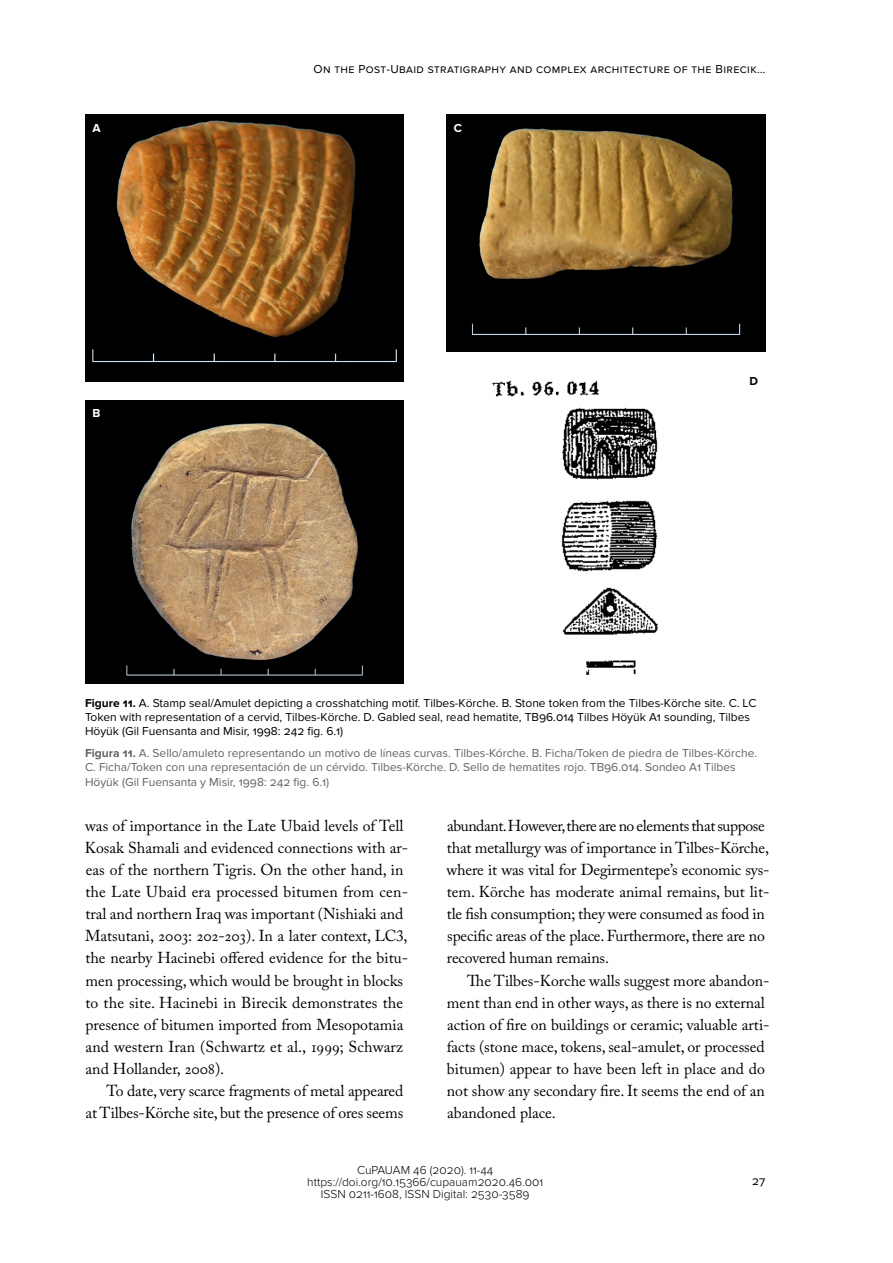
<style>
.page{position:relative;width:893px;height:1263px;background:#fff}
.page>*{position:absolute;margin:0;border:0;box-sizing:border-box;transform-origin:0 0}
.t1{font:15.75px/22px "Adobe Caslon Pro";color:#000}
.t2{font:12px/14.4px "Proxima Nova";color:#000}
.t3{font:12px/14.4px "Proxima Nova";color:#636362}
.t4{font:300 12px/12px "Proxima Nova";color:#000;text-align:center}
.t5{font:12px "Proxima Nova";letter-spacing:.03em;color:#000}
.t6{font:700 12px "Proxima Nova";color:#fff}
.t7{font:700 12px "Proxima Nova";color:#000}
.s1{font-weight:700}
</style>
<div class="page">
<img style="left:492px;top:380px;width:167px;height:295px">
<img style="left:446px;top:115px;width:319px;height:236px">
<div style="left:85px;top:400px;width:319px;height:284px;background:#000"></div>
<img style="left:126px;top:423px;width:237px;height:253px">
<img style="left:85px;top:115px;width:319px;height:266px">
<p class="t5" style="left:313px;top:62px;width:453px">On the Post-Ubaid stratigraphy and complex architecture of the Birecik…</p>
<p class="t6" style="left:92px;top:121px;width:10px">A</p>
<p class="t6" style="left:454px;top:121px;width:10px">C</p>
<p class="t6" style="left:92px;top:406px;width:9px">B</p>
<p class="t7" style="left:749px;top:374px;width:10px">D</p>
<p class="t2" style="left:85px;top:696px;width:673px"><span class="s1">Figure 11.</span> A. Stamp seal/Amulet depicting a crosshatching motif. Tilbes‑Körche. B. Stone token from the Tilbes‑Körche site. C. LC<br>Token with representation of a cervid, Tilbes‑Körche. D. Gabled seal, read hematite, TB96.014 Tilbes Höyük A1 sounding, Tilbes<br>Höyük (Gil Fuensanta and Misir, 1998: 242 fig. 6.1)</p>
<p class="t3" style="left:85px;top:746px;width:674px"><span class="s1">Figura 11.</span> A. Sello/amuleto representando un motivo de líneas curvas. Tilbes-Kórche. B. Ficha/Token de piedra de Tilbes-Körche.<br>C. Ficha/Token con una representación de un cérvido. Tilbes-Körche. D. Sello de hematites rojo. TB96.014. Sondeo A1 Tilbes<br>Höyük (Gil Fuensanta y Misir, 1998: 242 fig. 6.1)</p>
<p class="t1" style="left:85px;top:815px;width:325px">was of importance in the Late Ubaid levels of Tell Kosak Shamali and evidenced connections with ar‑ eas of the northern Tigris. On the other hand, in the Late Ubaid era processed bitumen from cen‑ tral and northern Iraq was important (Nishiaki and Matsutani, 2003: 202‑203). In a later context, LC3, the nearby Hacinebi offered evidence for the bitu‑ men processing, which would be brought in blocks to the site. Hacinebi in Birecik demonstrates the presence of bitumen imported from Mesopotamia and western Iran (Schwartz et al., 1999; Schwarz and Hollander, 2008).</p>
<p class="t1" style="left:86px;top:1079px;width:319px;text-align:right">To date, very scarce fragments of metal appeared<br>at Tilbes‑Körche site, but the presence of ores seems</p>
<p class="t1" style="left:447px;top:815px;width:324px">abundant.However,there are no elements that suppose that metallurgy was of importance in Tilbes‑Körche, where it was vital for Degirmentepe’s economic sys‑ tem. Körche has moderate animal remains, but lit‑ tle fish consumption; they were consumed as food in specific areas of the place. Furthermore, there are no recovered human remains.</p>
<p class="t1" style="left:447px;top:969px;width:324px;text-indent:21px">The Tilbes‑Korche walls suggest more abandon‑ ment than end in other ways, as there is no external action of fire on buildings or ceramic; valuable arti‑ facts (stone mace, tokens, seal‑amulet, or processed bitumen) appear to have been left in place and do not show any secondary fire. It seems the end of an abandoned place.</p>
<p class="t4" style="left:307px;top:1165px;width:237px">CuPAUAM 46 (2020). 11-44 https://doi.org/10.15366/cupauam2020.46.001<br>ISSN 0211-1608, ISSN Digital: 2530-3589</p>
<p class="t2" style="left:752px;top:1174px;width:15px">27</p>
</div>
